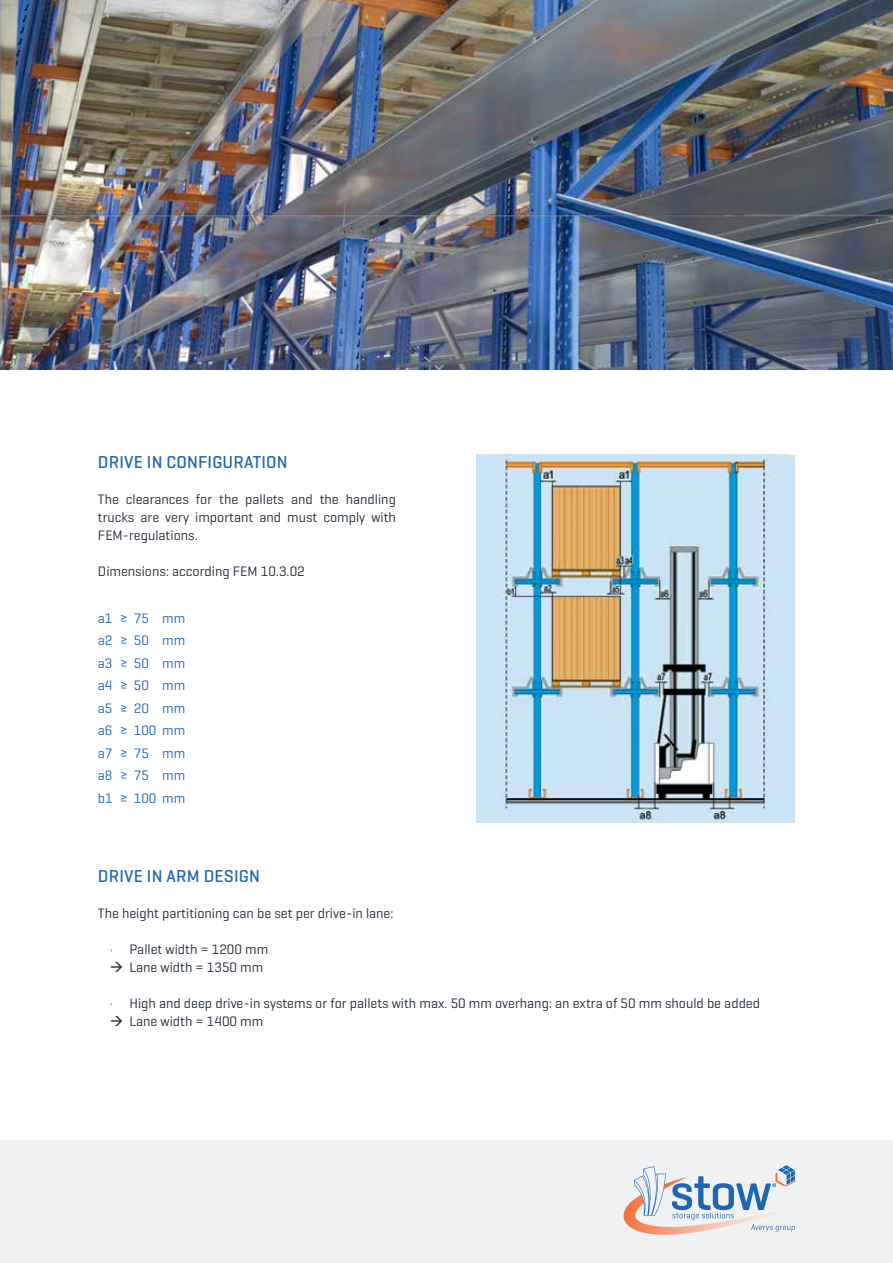
<style>
.page{position:relative;width:893px;height:1263px;background:#fff}
.page>*{position:absolute;margin:0;border:0;box-sizing:border-box;transform-origin:0 0}
.t1{font:500 17.55px "Geogrotesque";letter-spacing:.01em;color:#1f66b1}
.t2{font:13.95px/18px "Geogrotesque";color:#1d2b3b;text-align:justify}
.t3{font:13.95px/22.5px "Geogrotesque";color:#1f66b1;text-align:justify}
.s1{color:#f3723e}
</style>
<div class="page">
<div style="left:0;top:1140px;width:893px;height:123px;background:#f0f1f2"></div>
<svg style="left:623px;top:1165px;width:173px;height:70px"></svg>
<img style="left:0;top:0;width:893px;height:370px">
<div style="left:476px;top:455px;width:319px;height:368px;background:#cbe3f5"></div>
<img style="left:502px;top:455px;width:269px;height:368px">
<p class="t1" style="left:98px;top:451px;width:191px">DRIVE IN CONFIGURATION</p>
<p class="t2" style="left:98px;top:490px;width:299px">The clearances for the pallets and the handling trucks are very important and must comply with FEM-regulations.</p>
<p class="t2" style="left:98px;top:562px;width:208px">Dimensions: according FEM 10.3.02</p>
<p class="t3" style="left:98px;top:606px;width:89px">a1 ≥ 75 mm a2 ≥ 50 mm a3 ≥ 50 mm a4 ≥ 50 mm a5 ≥ 20 mm a6 ≥ 100 mm a7 ≥ 75 mm a8 ≥ 75 mm b1 ≥ 100 mm</p>
<p class="t1" style="left:98px;top:865px;width:163px">DRIVE IN ARM DESIGN</p>
<p class="t2" style="left:98px;top:904px;width:297px">The height partitioning can be set per drive-in lane:</p>
<p class="t2" style="left:110px;top:940px;width:160px"><span class="s1">•</span> Pallet width = 1200 mm</p>
<p class="t2" style="left:110px;top:958px;width:155px">→ Lane width = 1350 mm</p>
<p class="t2" style="left:110px;top:994px;width:652px"><span class="s1">•</span> High and deep drive-in systems or for pallets with max. 50 mm overhang: an extra of 50 mm should be added</p>
<p class="t2" style="left:110px;top:1012px;width:155px">→ Lane width = 1400 mm</p>
</div>
